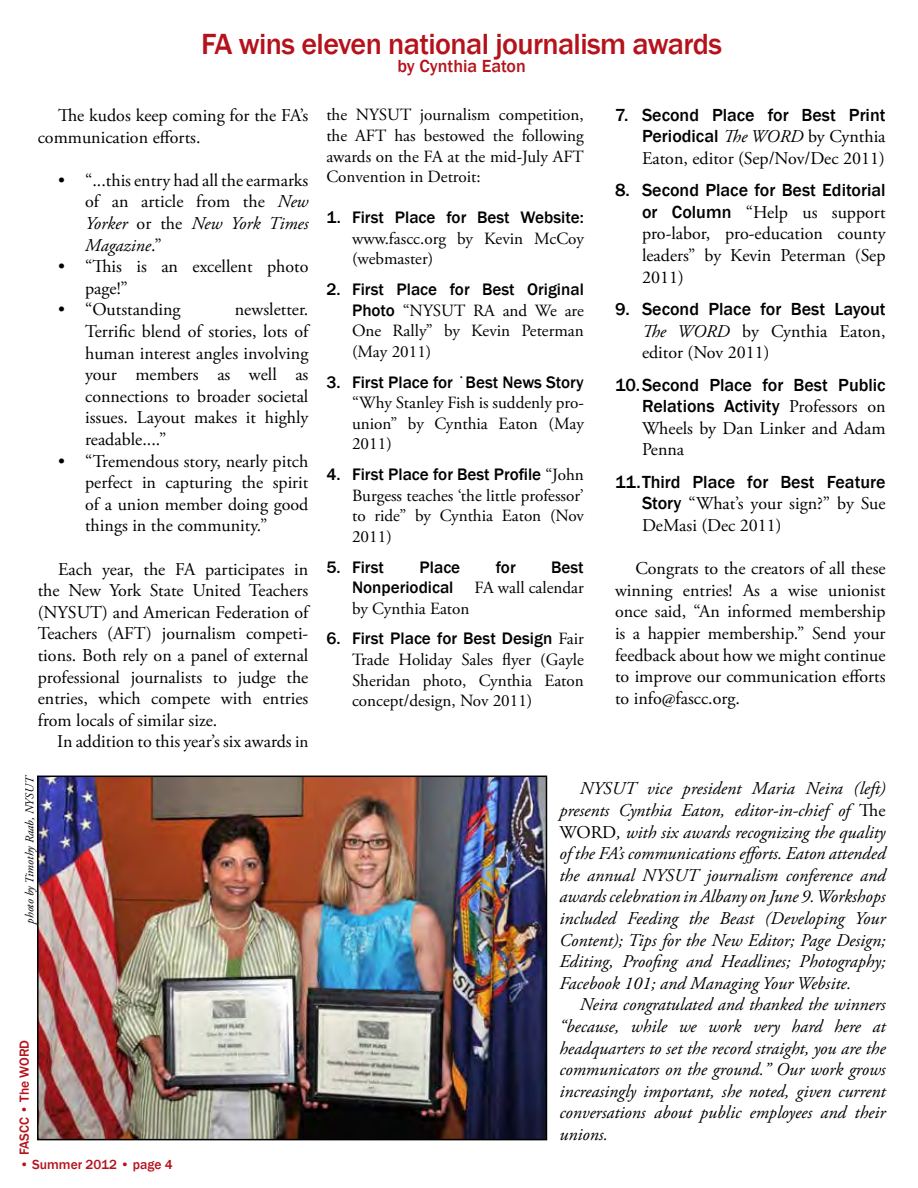
<style>
.page{position:relative;width:918px;height:1188px;background:#fff}
.page>*{position:absolute;margin:0;border:0;box-sizing:border-box;transform-origin:0 0}
.t1{font:500 30px "Franklin Gothic";letter-spacing:-.02em;color:#b5121b}
.t2{font:18px/21.6px "Adobe Garamond Pro";color:#000;text-align:justify}
.t3{font:italic 18px/21.6px "Adobe Garamond Pro";color:#000;text-align:justify}
.t4{font:500 18px/21.6px "Franklin Gothic";color:#000;text-align:right}
.t5{font:500 18px "Franklin Gothic";color:#b5121b}
.t6{font:17.1px/20.5px "Adobe Garamond Pro";color:#000;text-align:justify}
.t7{font:500 17.1px "Franklin Gothic";color:#000}
.t8{font:500 13.5px "Franklin Gothic";color:#b5121b}
.t9{font:italic 12px "Adobe Garamond Pro";color:#000}
.s1{font-family:"Franklin Gothic";font-weight:500}
.s2{font-family:"Adobe Garamond Pro";font-weight:400}
.s3{font-style:italic}
.s4{font-family:"Adobe Garamond Pro";font-weight:400;font-style:italic}
.s5{font-size:17.1px}
.s6{font-style:normal}
</style>
<div class="page">
<img style="left:40px;top:779px;width:504px;height:358px">
<div style="left:37px;top:776px;width:510px;height:364px;border:2px solid #000"></div>
<h1 class="t1" style="left:201px;top:25px;width:522px">FA wins eleven national journalism awards</h1>
<p class="t5" style="left:398px;top:55px;width:130px">by Cynthia Eaton</p>
<p class="t6" style="left:326px;top:105px;width:259px">the NYSUT journalism competition, the AFT has bestowed the following awards on the FA at the mid-July AFT Convention in Detroit:</p>
<p class="t7" style="left:326px;top:207px;width:259px">1. First Place for Best Website:</p>
<p class="t6" style="left:352px;top:229px;width:233px">www.fascc.org by Kevin McCoy (webmaster)</p>
<p class="t7" style="left:326px;top:279px;width:259px">2. First Place for Best Original</p>
<p class="t6" style="left:352px;top:301px;width:233px"><span class="s1">Photo</span> “NYSUT RA and We are One Rally” by Kevin Peterman (May 2011)</p>
<p class="t7" style="left:326px;top:371px;width:259px">3. First Place for ˙Best News Story</p>
<p class="t6" style="left:352px;top:393px;width:233px">“Why Stanley Fish is suddenly pro&shy;union” by Cynthia Eaton (May 2011)</p>
<p class="t7" style="left:326px;top:464px;width:259px">4. First Place for Best Profile <span class="s2">“John</span></p>
<p class="t6" style="left:352px;top:486px;width:233px">Burgess teaches ‘the little professor’ to ride” by Cynthia Eaton (Nov 2011)</p>
<p class="t7" style="left:326px;top:556px;width:59px">5. First</p>
<p class="t7" style="left:420px;top:556px;width:42px">Place</p>
<p class="t7" style="left:496px;top:556px;width:21px">for</p>
<p class="t7" style="left:551px;top:556px;width:34px">Best</p>
<p class="t6" style="left:352px;top:578px;width:233px"><span class="s1">Nonperiodical</span> FA wall calendar by Cynthia Eaton</p>
<p class="t7" style="left:326px;top:628px;width:259px">6. First Place for Best Design <span class="s2">Fair</span></p>
<p class="t6" style="left:352px;top:650px;width:233px">Trade Holiday Sales flyer (Gayle Sheridan photo, Cynthia Eaton concept/design, Nov 2011)</p>
<p class="t2" style="left:38px;top:105px;width:272px;text-indent:20px">The kudos keep coming for the FA’s communication efforts.</p>
<p class="t2" style="left:85px;top:170px;width:225px;text-indent:-27px">• “...this entry had all the earmarks of an article from the <span class="s3">New Yorker</span> or the <span class="s3">New York Times Magazine</span>.”</p>
<p class="t2" style="left:85px;top:256px;width:225px;text-indent:-27px">• “This is an excellent photo page!”</p>
<p class="t2" style="left:58px;top:300px;width:124px">• “Outstanding</p>
<p class="t4" style="left:615px;top:104px;width:272px">7. Second Place for Best Print<br>Periodical <span class="s4">The WORD</span> <span class="s2">by Cynthia</span></p>
<p class="t2" style="left:642px;top:148px;width:244px">Eaton, editor (Sep/Nov/Dec 2011)</p>
<p class="t4" style="left:615px;top:180px;width:272px">8. Second Place for Best Editorial</p>
<p class="t2" style="left:642px;top:202px;width:245px"><span class="s1">or Column</span> “Help us support pro-labor, pro-education county leaders” by Kevin Peterman (Sep 2011)</p>
<p class="t4" style="left:615px;top:298px;width:272px">9. Second Place for Best Layout</p>
<p class="t2" style="left:642px;top:321px;width:245px"><span class="s3">The WORD</span> by Cynthia Eaton, editor (Nov 2011)</p>
<p class="t4" style="left:615px;top:374px;width:272px">10.Second Place for Best Public<br>Relations Activity <span class="s2">Professors on</span></p>
<p class="t2" style="left:642px;top:418px;width:245px">Wheels by Dan Linker and Adam<br>Penna</p>
<p class="t4" style="left:615px;top:471px;width:272px">11.Third Place for Best Feature</p>
<p class="t2" style="left:642px;top:494px;width:245px"><span class="s1">Story</span> “What’s your sign?” by Sue<br>DeMasi (Dec 2011)</p>
<p class="t2" style="left:615px;top:558px;width:272px;text-indent:20px">Congrats to the creators of all these winning entries! As a wise unionist once said, “An informed membership is a happier membership.” Send your feedback about how we might continue to improve our communication efforts to info@fascc.org.</p>
<p class="t2" style="left:85px;top:300px;width:225px;text-indent:150px">newsletter.<br>Terrific blend of stories, lots of human interest angles involving your members as well as connections to broader societal issues. Layout makes it highly readable....”</p>
<p class="t2" style="left:85px;top:451px;width:225px;text-indent:-27px">• “Tremendous story, nearly pitch perfect in capturing the spirit of a union member doing good things in the community.”</p>
<p class="t2" style="left:38px;top:559px;width:272px;text-indent:20px">Each year, the FA participates in the New York State United Teachers (NYSUT) and American Federation of Teachers (AFT) journalism competi&shy;tions. Both rely on a panel of external professional journalists to judge the entries, which compete with entries from locals of similar size.</p>
<p class="t2" style="left:57px;top:732px;width:253px">In addition to this year’s six awards <span class="s5">in</span></p>
<p class="t9" style="left:23px;top:924px;width:150px;rotate:-90deg">photo by Timothy Raab, NYSUT</p>
<p class="t8" style="left:16px;top:1155px;width:117px;rotate:-90deg">FASCC • The WORD</p>
<p class="t8" style="left:20px;top:1156px;width:154px">• Summer 2012 • page 4</p>
<p class="t3" style="left:559px;top:778px;width:328px;text-indent:20px">NYSUT vice president Maria Neira (left) presents Cynthia Eaton, editor-in-chief of <span class="s6">The WORD</span>, with six awards recognizing the quality of the FA’s communications efforts. Eaton attended the annual NYSUT journalism conference and awards celebration in Albany on June 9. Workshops included Feeding the Beast (Developing Your Content); Tips for the New Editor; Page Design; Editing, Proofing and Headlines; Photography; Facebook 101; and Managing Your Website.</p>
<p class="t3" style="left:559px;top:994px;width:328px;text-indent:20px">Neira congratulated and thanked the winners “because, while we work very hard here at headquarters to set the record straight, you are the communicators on the ground.” Our work grows increasingly important, she noted, given current conversations about public employees and their unions.</p>
</div>
